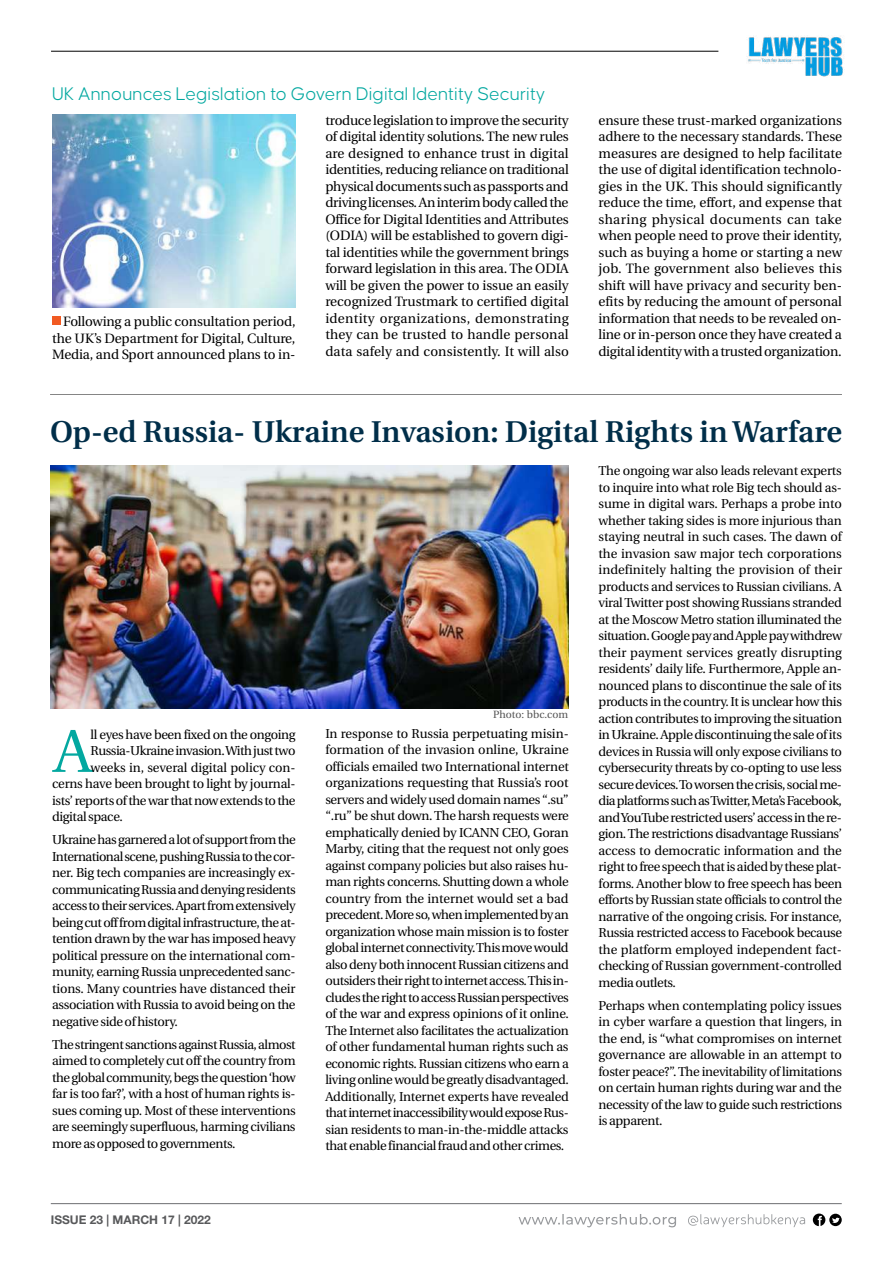
<style>
.page{position:relative;width:893px;height:1263px;background:#fff}
.page>*{position:absolute;margin:0;border:0;box-sizing:border-box;transform-origin:0 0}
.t1{font:60.6px "Utopia";color:#03a8a0}
.t2{font:600 30px "Utopia";color:#002e49}
.t3{font:300 19.5px "Causten";color:#03a8a0}
.t4{font:13.5px/16.5px "Utopia";letter-spacing:-.01em;color:#000;text-align:justify}
.t5{font:12.9px/16.5px "Utopia";letter-spacing:-.03em;color:#000;text-align:justify}
.t6{font:12.9px "Utopia";letter-spacing:-.005em;color:#000}
.t7{font:700 12px "Helvetica Neue LT Std";color:#58595b}
.t8{font:10.5px "Utopia";color:#545454}
</style>
<div class="page">
<hr style="left:51px;top:1203px;width:791px;height:1px;background:#6d6e71">
<svg style="left:813px;top:1213px;width:29px;height:13px"></svg>
<svg style="left:519px;top:1214px;width:157px;height:13px"></svg>
<svg style="left:688px;top:1214px;width:117px;height:13px"></svg>
<hr style="left:51px;top:51px;width:667px;height:1px;background:#000">
<img style="left:748px;top:36px;width:96px;height:41px">
<hr style="left:50px;top:394px;width:792px;height:1px;background:#000">
<img style="left:52px;top:115px;width:244px;height:193px">
<img style="left:50px;top:465px;width:519px;height:244px">
<div style="left:52px;top:316px;width:8px;height:8px;background:#f15a22"></div>
<h3 class="t3" style="left:52px;top:84px;width:495px">UK Announces Legislation to Govern Digital Identity Security</h3>
<p class="t4" style="left:52px;top:313px;width:245px;text-indent:11px">Following a public consultation period, the UK’s Department for Digital, Culture, Media, and Sport announced plans to in-</p>
<p class="t4" style="left:325px;top:112px;width:245px">troduce legislation to improve the security of digital identity solutions. The new rules are designed to enhance trust in digital identities, reducing reliance on traditional physical documents such as passports and driving licenses. An interim body called the Office for Digital Identities and Attributes (ODIA) will be established to govern digi&shy;tal identities while the government brings forward legislation in this area. The ODIA will be given the power to issue an easily recognized Trustmark to certified digital identity organizations, demonstrating they can be trusted to handle personal data safely and consistently. It will also</p>
<p class="t4" style="left:598px;top:112px;width:245px">ensure these trust-marked organizations adhere to the necessary standards. These measures are designed to help facilitate the use of digital identification technolo&shy;gies in the UK. This should significantly reduce the time, effort, and expense that sharing physical documents can take when people need to prove their identity, such as buying a home or starting a new job. The government also believes this shift will have privacy and security ben&shy;efits by reducing the amount of personal information that needs to be revealed on&shy;line or in-person once they have created a digital identity with a trusted organization.</p>
<h2 class="t2" style="left:50px;top:415px;width:793px">Op-ed Russia- Ukraine Invasion: Digital Rights in Warfare</h2>
<p class="t5" style="left:91px;top:726px;width:206px">ll eyes have been fixed on the ongoing</p>
<p class="t5" style="left:91px;top:743px;width:206px">Russia-Ukraine invasion. With just two</p>
<p class="t6" style="left:91px;top:760px;width:206px">weeks in, several digital policy con-</p>
<p class="t5" style="left:52px;top:776px;width:245px">cerns have been brought to light by journal-</p>
<p class="t5" style="left:52px;top:792px;width:245px">ists’ reports of the war that now extends to the</p>
<p class="t5" style="left:52px;top:809px;width:72px">digital space.</p>
<p class="t5" style="left:52px;top:832px;width:245px">Ukraine has garnered a lot of support from the International scene, pushing Russia to the cor&shy;ner. Big tech companies are increasingly ex&shy;communicating Russia and denying residents access to their services. Apart from extensively being cut off from digital infrastructure, the at&shy;tention drawn by the war has imposed heavy political pressure on the international com&shy;munity, earning Russia unprecedented sanc&shy;tions. Many countries have distanced their association with Russia to avoid being on the negative side of history.</p>
<p class="t5" style="left:52px;top:1036px;width:245px">The stringent sanctions against Russia, almost aimed to completely cut off the country from the global community, begs the question ‘how far is too far?’, with a host of human rights is&shy;sues coming up. Most of these interventions are seemingly superfluous, harming civilians more as opposed to governments.</p>
<h1 class="t1" style="left:54px;top:718px;width:40px">A</h1>
<p class="t7" style="left:51px;top:1212px;width:162px">ISSUE 23 | MARCH 17 | 2022</p>
<p class="t8" style="left:493px;top:709px;width:76px">Photo: bbc.com</p>
<p class="t5" style="left:325px;top:725px;width:245px">In response to Russia perpetuating misin&shy;formation of the invasion online, Ukraine officials emailed two International internet organizations requesting that Russia’s root servers and widely used domain names “.su” “.ru” be shut down. The harsh requests were emphatically denied by ICANN CEO, Goran Marby, citing that the request not only goes against company policies but also raises hu&shy;man rights concerns. Shutting down a whole country from the internet would set a bad precedent. More so, when implemented by an organization whose main mission is to foster global internet connectivity. This move would also deny both innocent Russian citizens and outsiders their right to internet access. This in&shy;cludes the right to access Russian perspectives of the war and express opinions of it online.<br>The Internet also facilitates the actualization of other fundamental human rights such as economic rights. Russian citizens who earn a living online would be greatly disadvantaged.<br>Additionally, Internet experts have revealed that internet inaccessibility would expose Rus&shy;sian residents to man-in-the-middle attacks that enable financial fraud and other crimes.</p>
<p class="t5" style="left:598px;top:463px;width:245px">The ongoing war also leads relevant experts to inquire into what role Big tech should as&shy;sume in digital wars. Perhaps a probe into whether taking sides is more injurious than staying neutral in such cases. The dawn of the invasion saw major tech corporations indefinitely halting the provision of their products and services to Russian civilians. A viral Twitter post showing Russians stranded at the Moscow Metro station illuminated the situation. Google pay and Apple pay withdrew their payment services greatly disrupting residents’ daily life. Furthermore, Apple an&shy;nounced plans to discontinue the sale of its products in the country. It is unclear how this action contributes to improving the situation in Ukraine. Apple discontinuing the sale of its devices in Russia will only expose civilians to cybersecurity threats by co-opting to use less secure devices. To worsen the crisis, social me&shy;dia platforms such as Twitter, Meta’s Facebook, and YouTube restricted users’ access in the re&shy;gion. The restrictions disadvantage Russians’ access to democratic information and the right to free speech that is aided by these plat&shy;forms. Another blow to free speech has been efforts by Russian state officials to control the narrative of the ongoing crisis. For instance, Russia restricted access to Facebook because the platform employed independent fact&shy;checking of Russian government-controlled media outlets.</p>
<p class="t5" style="left:598px;top:997px;width:245px">Perhaps when contemplating policy issues in cyber warfare a question that lingers, in the end, is “what compromises on internet governance are allowable in an attempt to foster peace?”. The inevitability of limitations on certain human rights during war and the necessity of the law to guide such restrictions is apparent.</p>
</div>
